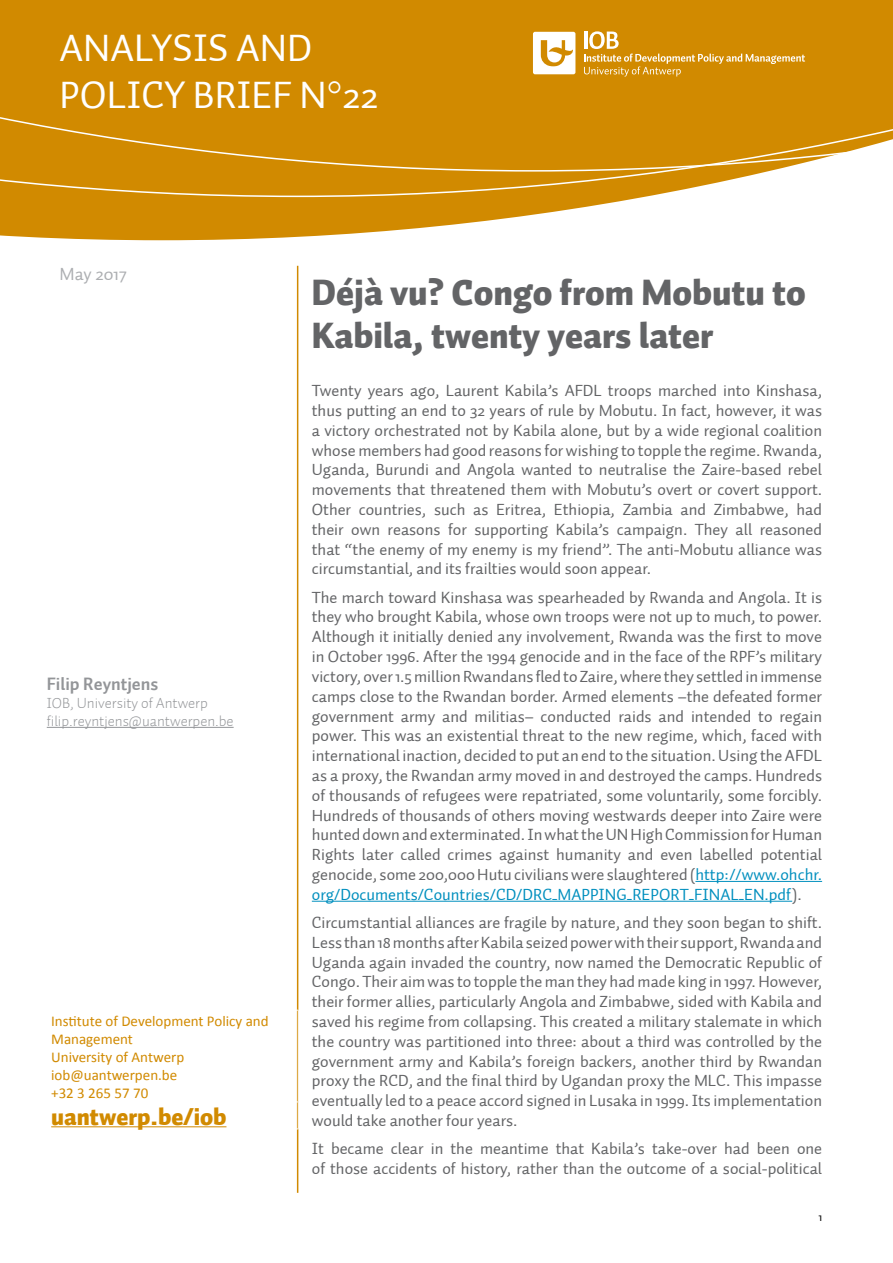
<style>
.page{position:relative;width:893px;height:1263px;background:#fff}
.page>*{position:absolute;margin:0;border:0;box-sizing:border-box;transform-origin:0 0}
.t1{font:39px/46.8px "Auto 1";color:#fff}
.t2{font:900 36px/43.2px "Auto 1";color:#636466}
.t3{font:900 24px "Auto 1";color:#d18a00}
.t4{font:700 18px "Auto 1";color:#939598}
.t5{font:18px "Auto 1";color:#acaeb1}
.t6{font:16.5px/19.8px "Auto 1";color:#636466;text-align:justify}
.t7{font:15px/18px "Calibri";color:#d18a00}
.t8{font:300 15px/18px "Auto 1";color:#939598}
.t9{font:12px "Auto 1";color:#000}
.s1{color:#008fbe}
</style>
<div class="page">
<svg style="left:0;top:197px;width:643px;height:43px;fill:#d18a00"></svg>
<svg style="left:0;top:172px;width:765px;height:25px;background:#d69820"></svg>
<div style="left:0;top:0;width:893px;height:172px;background:#d18a00"></div>
<hr style="left:47px;top:727px;width:187px;height:1px;background:#939598">
<hr style="left:695px;top:881px;width:127px;height:1px;background:#008fbe">
<hr style="left:312px;top:901px;width:480px;height:1px;background:#008fbe">
<svg style="left:584px;top:31px;width:221px;height:46px;background:#d6971d"></svg>
<svg style="left:533px;top:32px;width:42px;height:42px"></svg>
<hr style="left:297px;top:266px;width:1px;height:927px;background:#d18a00">
<hr style="left:47px;top:1010px;width:251px;height:1px;background:#fff">
<hr style="left:47px;top:1102px;width:251px;height:1px;background:#fff">
<hr style="left:47px;top:1129px;width:251px;height:1px;background:#fff">
<svg style="left:298px;top:1102px;width:1px;height:27px"></svg>
<hr style="left:51px;top:1126px;width:175px;height:1px;background:#d18a00">
<h1 class="t1" style="left:60px;top:26px;width:203px">AnalysIs and<br>Polic</h1>
<h1 class="t1" style="left:164px;top:72px;width:70px">y Brief</h1>
<h1 class="t1" style="left:300px;top:72px;width:80px">n °22</h1>
<p class="t5" style="left:60px;top:262px;width:69px">May 2017</p>
<p class="t4" style="left:47px;top:672px;width:113px">Filip Reyntjens</p>
<p class="t8" style="left:47px;top:694px;width:188px">IOB, University of Antwerp filip.reyntjens@uantwerpen.be</p>
<p class="t7" style="left:51px;top:1012px;width:219px">Institute of Development Policy and<br>Management<br>University of Antwerp iob@uantwerpen.be<br>+32 3 265 57 70</p>
<h3 class="t3" style="left:51px;top:1100px;width:177px">uantwerp.be/iob</h3>
<h2 class="t2" style="left:312px;top:272px;width:495px">Déjà vu? Congo from Mobutu to<br>Kabila, twenty years later</h2>
<p class="t6" style="left:312px;top:381px;width:512px">Twenty years ago, Laurent Kabila’s AFDL troops marched into Kinshasa, thus putting an end to 32 years of rule by Mobutu. In fact, however, it was a victory orchestrated not by Kabila alone, but by a wide regional coalition whose members had good reasons for wishing to topple the regime. Rwanda, Uganda, Burundi and Angola wanted to neutralise the Zaire-based rebel movements that threatened them with Mobutu’s overt or covert support.<br>Other countries, such as Eritrea, Ethiopia, Zambia and Zimbabwe, had their own reasons for supporting Kabila’s campaign. They all reasoned that “the enemy of my enemy is my friend”. The anti-Mobutu alliance was circumstantial, and its frailties would soon appear.</p>
<p class="t6" style="left:312px;top:587px;width:512px">The march toward Kinshasa was spearheaded by Rwanda and Angola. It is they who brought Kabila, whose own troops were not up to much, to power.<br>Although it initially denied any involvement, Rwanda was the first to move in October 1996. After the 1994 genocide and in the face of the RPF’s military victory, over 1.5 million Rwandans fled to Zaire, where they settled in immense camps close to the Rwandan border. Armed elements –the defeated former government army and militias– conducted raids and intended to regain power. This was an existential threat to the new regime, which, faced with international inaction, decided to put an end to the situation. Using the AFDL as a proxy, the Rwandan army moved in and destroyed the camps. Hundreds of thousands of refugees were repatriated, some voluntarily, some forcibly.<br>Hundreds of thousands of others moving westwards deeper into Zaire were hunted down and exterminated. In what the UN High Commission for Human Rights later called crimes against humanity and even labelled potential genocide, some 200,000 Hutu civilians were slaughtered (<span class="s1">http://www.ohchr. org/Documents/Countries/CD/DRC_MAPPING_REPORT_FINAL_EN.pdf</span>).</p>
<p class="t6" style="left:312px;top:913px;width:512px">Circumstantial alliances are fragile by nature, and they soon began to shift.<br>Less than 18 months after Kabila seized power with their support, Rwanda and Uganda again invaded the country, now named the Democratic Republic of Congo. Their aim was to topple the man they had made king in 1997. However, their former allies, particularly Angola and Zimbabwe, sided with Kabila and saved his regime from collapsing. This created a military stalemate in which the country was partitioned into three: about a third was controlled by the government army and Kabila’s foreign backers, another third by Rwandan proxy the RCD, and the final third by Ugandan proxy the MLC. This impasse eventually led to a peace accord signed in Lusaka in 1999. Its implementation would take another four years.</p>
<p class="t6" style="left:312px;top:1139px;width:512px">It became clear in the meantime that Kabila’s take-over had been one of those accidents of history, rather than the outcome of a social-political</p>
<p class="t9" style="left:818px;top:1209px;width:5px">1</p>
</div>
